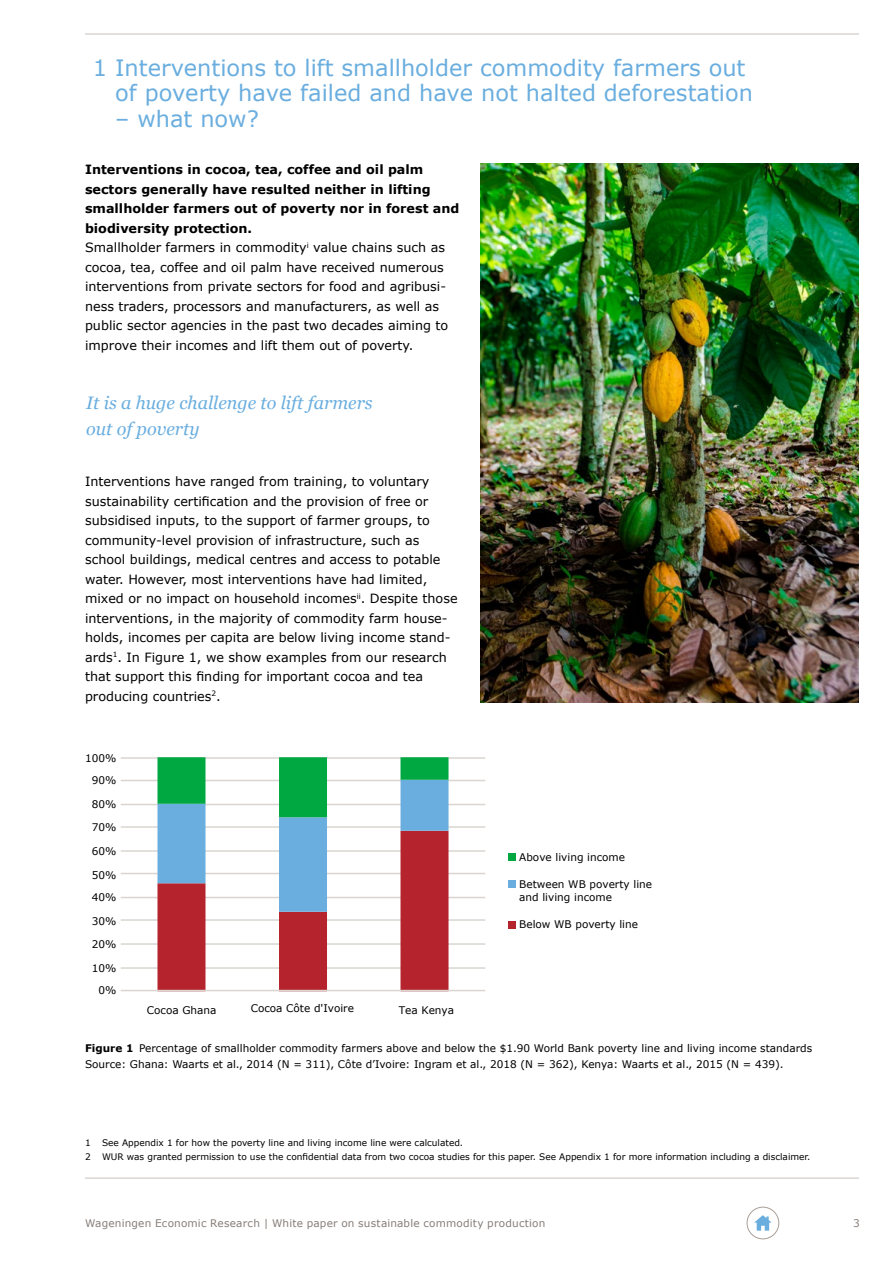
<style>
.page{position:relative;width:893px;height:1263px;background:#fff}
.page>*{position:absolute;margin:0;border:0;box-sizing:border-box;transform-origin:0 0}
.t1{font:22.5px/25.5px "Verdana";color:#6aaedf}
.t2{font:italic 18px/25.5px "Georgia";color:#6aaedf}
.t3{font:12.75px/19.5px "Verdana";color:#000}
.t4{font:10.5px/12.8px "Verdana";color:#000}
.t5{font:10.5px "Verdana";letter-spacing:.02em;color:#867d77}
.t6{font:9px "Verdana";color:#000}
.s1{font-weight:700}
</style>
<div class="page">
<hr style="left:85px;top:1177px;width:774px;height:2px;background:#dad5d0">
<hr style="left:85px;top:33px;width:774px;height:2px;background:#dad5d0">
<hr style="left:121px;top:967px;width:364px;height:2px;background:#dad5d0">
<hr style="left:121px;top:943px;width:364px;height:2px;background:#dad5d0">
<hr style="left:121px;top:919px;width:364px;height:2px;background:#dad5d0">
<hr style="left:121px;top:897px;width:364px;height:1px;background:#dad5d0">
<hr style="left:121px;top:873px;width:364px;height:1px;background:#dad5d0">
<hr style="left:121px;top:850px;width:364px;height:2px;background:#dad5d0">
<hr style="left:121px;top:826px;width:364px;height:2px;background:#dad5d0">
<hr style="left:121px;top:804px;width:364px;height:1px;background:#dad5d0">
<hr style="left:121px;top:780px;width:364px;height:1px;background:#dad5d0">
<hr style="left:121px;top:757px;width:364px;height:2px;background:#dad5d0">
<svg style="left:157px;top:912px;width:291px;height:78px"></svg>
<svg style="left:157px;top:757px;width:291px;height:155px"></svg>
<hr style="left:121px;top:990px;width:364px;height:1px;background:#dad5d0">
<div style="left:508px;top:853px;width:8px;height:8px;background:#00a841"></div>
<div style="left:508px;top:880px;width:8px;height:8px;background:#6aaedf"></div>
<div style="left:508px;top:921px;width:8px;height:7px;background:#b5232c"></div>
<img style="left:480px;top:164px;width:379px;height:538px">
<svg style="left:754px;top:1215px;width:18px;height:16px"></svg>
<div style="left:747px;top:1207px;width:32px;height:32px;border:1px solid #aa9e96;border-radius:50%"></div>
<h1 class="t1" style="left:115px;top:55px;width:639px;text-indent:-22px">1 Interventions to lift smallholder commodity farmers out of poverty have failed and have not halted deforestation</h1>
<h1 class="t1" style="left:115px;top:106px;width:145px">– what now?</h1>
<p class="t3" style="left:85px;top:160px;width:376px"><span class="s1">Interventions in cocoa, tea, coffee and oil palm sectors generally have resulted neither in lifting smallholder farmers out of poverty nor in forest and biodiversity protection.<br></span>Smallholder farmers in commodity<sup>i</sup> value chains such as cocoa, tea, coffee and oil palm have received numerous interventions from private sectors for food and agribusi&shy;ness traders, processors and manufacturers, as well as public sector agencies in the past two decades aiming to improve their incomes and lift them out of poverty.</p>
<h2 class="t2" style="left:86px;top:390px;width:288px">It is a huge challenge to lift farmers out of poverty</h2>
<p class="t3" style="left:85px;top:472px;width:374px">Interventions have ranged from training, to voluntary sustainability certification and the provision of free or subsidised inputs, to the support of farmer groups, to community-level provision of infrastructure, such as school buildings, medical centres and access to potable water. However, most interventions have had limited, mixed or no impact on household incomes<sup>ii</sup>. Despite those interventions, in the majority of commodity farm house&shy;holds, incomes per capita are below living income stand&shy;ards<sup>1</sup>. In Figure 1, we show examples from our research that support this finding for important cocoa and tea producing countries<sup>2</sup>.</p>
<p class="t4" style="left:85px;top:752px;width:33px">100%</p>
<p class="t4" style="left:92px;top:774px;width:26px">90%</p>
<p class="t4" style="left:92px;top:798px;width:26px">80%</p>
<p class="t4" style="left:92px;top:821px;width:26px">70%</p>
<p class="t4" style="left:92px;top:845px;width:26px">60%</p>
<p class="t4" style="left:92px;top:869px;width:26px">50%</p>
<p class="t4" style="left:92px;top:891px;width:26px">40%</p>
<p class="t4" style="left:92px;top:915px;width:26px">30%</p>
<p class="t4" style="left:92px;top:938px;width:26px">20%</p>
<p class="t4" style="left:92px;top:962px;width:26px">10%</p>
<p class="t4" style="left:98px;top:984px;width:19px">0%</p>
<p class="t4" style="left:147px;top:1004px;width:71px">Cocoa Ghana</p>
<p class="t4" style="left:251px;top:1002px;width:105px">Cocoa Côte d'Ivoire</p>
<p class="t4" style="left:399px;top:1004px;width:57px">Tea Kenya</p>
<p class="t4" style="left:519px;top:851px;width:107px">Above living income</p>
<p class="t4" style="left:519px;top:878px;width:134px">Between WB poverty line and living income</p>
<p class="t4" style="left:519px;top:918px;width:120px">Below WB poverty line</p>
<p class="t4" style="left:85px;top:1040px;width:729px;line-height:16.5px"><span class="s1">Figure 1</span> Percentage of smallholder commodity farmers above and below the $1.90 World Bank poverty line and living income standards<br>Source: Ghana: Waarts et al., 2014 (N = 311), Côte d’Ivoire: Ingram et al., 2018 (N = 362), Kenya: Waarts et al., 2015 (N = 439).</p>
<p class="t6" style="left:85px;top:1136px;width:7px">1</p>
<p class="t6" style="left:102px;top:1136px;width:363px">See Appendix 1 for how the poverty line and living income line were calculated.</p>
<p class="t6" style="left:85px;top:1151px;width:7px">2</p>
<p class="t6" style="left:102px;top:1151px;width:710px">WUR was granted permission to use the confidential data from two cocoa studies for this paper. See Appendix 1 for more information including a disclaimer.</p>
<p class="t5" style="left:85px;top:1217px;width:462px">Wageningen Economic Research | White paper on sustainable commodity production</p>
<p class="t5" style="left:853px;top:1217px;width:8px">3</p>
</div>
